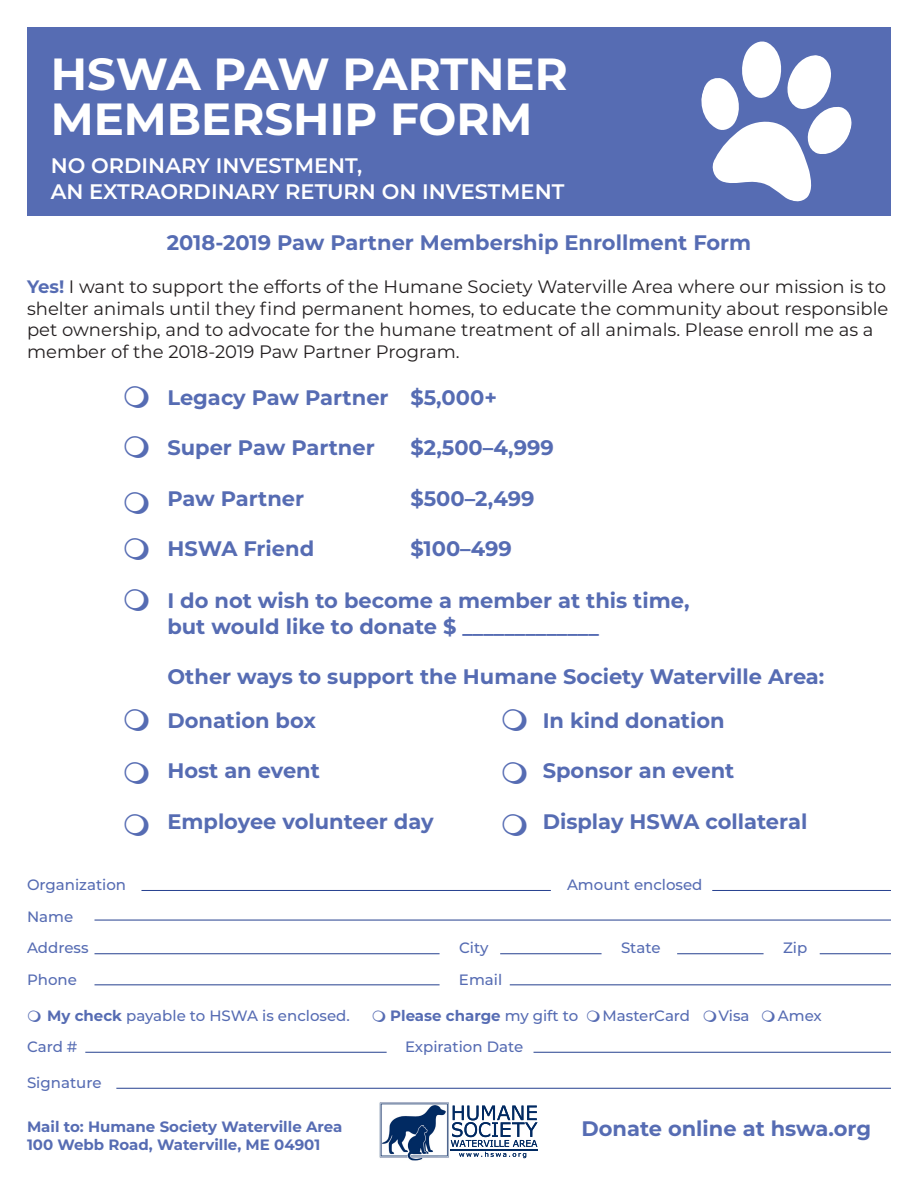
<style>
.page{position:relative;width:918px;height:1188px;background:#fff}
.page>*{position:absolute;margin:0;border:0;box-sizing:border-box;transform-origin:0 0}
.t1{font:700 45px/45px "Montserrat";color:#fff}
.t2{font:700 21px/25.2px "Montserrat";color:#566cb3}
.t3{font:600 21px/25.2px "Montserrat";color:#fff}
.t4{font:18px/21.6px "Montserrat";color:#231f20}
.t5{font:500 15px/31.5px "Montserrat";color:#566cb3}
.t6{font:700 15px/18px "Montserrat";color:#566cb3}
.s1{font-weight:700;color:#566cb3}
.s2{font-weight:700}
.s3{font-weight:500}
</style>
<div class="page">
<div style="left:27px;top:27px;width:864px;height:188px;background:#566cb3"></div>
<svg style="left:701px;top:41px;width:151px;height:161px"></svg>
<hr style="left:141px;top:890px;width:410px;height:1px;background:#25408f">
<hr style="left:94px;top:920px;width:797px;height:1px;background:#25408f">
<hr style="left:94px;top:953px;width:346px;height:1px;background:#25408f">
<hr style="left:500px;top:953px;width:102px;height:1px;background:#25408f">
<hr style="left:677px;top:953px;width:87px;height:1px;background:#25408f">
<hr style="left:820px;top:953px;width:71px;height:1px;background:#25408f">
<hr style="left:94px;top:984px;width:346px;height:1px;background:#25408f">
<hr style="left:510px;top:984px;width:381px;height:1px;background:#25408f">
<hr style="left:85px;top:1052px;width:302px;height:1px;background:#25408f">
<hr style="left:534px;top:1052px;width:357px;height:1px;background:#25408f">
<img style="left:379px;top:1102px;width:159px;height:59px">
<img style="left:485px;top:1152px;width:41px;height:6px">
<img style="left:451px;top:1140px;width:86px;height:7px">
<img style="left:452px;top:1122px;width:85px;height:15px">
<img style="left:451px;top:1150px;width:87px;height:1px">
<img style="left:453px;top:1106px;width:84px;height:14px">
<hr style="left:712px;top:890px;width:179px;height:1px;background:#25408f">
<hr style="left:116px;top:1088px;width:775px;height:1px;background:#25408f">
<h1 class="t1" style="left:51px;top:49px;width:519px">HSWA PAW PARTNER<br>MEMBERSHIP FORM</h1>
<p class="t3" style="left:51px;top:152px;width:515px">NO ORDINARY INVESTMENT,<br>AN EXTRAORDINARY RETURN ON INVESTMENT</p>
<p class="t2" style="left:167px;top:229px;width:586px">2018-2019 Paw Partner Membership Enrollment Form</p>
<p class="t4" style="left:27px;top:275px;width:863px"><span class="s1">Yes!</span> I want to support the efforts of the Humane Society Waterville Area where our mission is to shelter animals until they find permanent homes, to educate the community about responsible pet ownership, and to advocate for the humane treatment of all animals. Please enroll me as a member of the 2018-2019 Paw Partner Program.</p>
<p class="t2" style="left:167px;top:384px;width:331px">Legacy Paw Partner $5,000+</p>
<p class="t2" style="left:167px;top:434px;width:209px">Super Paw Partner</p>
<p class="t2" style="left:410px;top:434px;width:145px">$2,500–4,999</p>
<p class="t2" style="left:167px;top:485px;width:138px">Paw Partner</p>
<p class="t2" style="left:410px;top:485px;width:126px">$500–2,499</p>
<p class="t2" style="left:167px;top:535px;width:148px">HSWA Friend</p>
<p class="t2" style="left:410px;top:535px;width:103px">$100–499</p>
<p class="t2" style="left:167px;top:587px;width:524px">I do not wish to become a member at this time, but would like to donate $ _____________</p>
<p class="t2" style="left:167px;top:663px;width:659px">Other ways to support the Humane Society Waterville Area:</p>
<p class="t2" style="left:167px;top:707px;width:150px">Donation box</p>
<p class="t2" style="left:167px;top:757px;width:154px">Host an event</p>
<p class="t2" style="left:167px;top:808px;width:268px">Employee volunteer day</p>
<p class="t2" style="left:543px;top:707px;width:184px">In kind donation</p>
<p class="t2" style="left:543px;top:757px;width:193px">Sponsor an event</p>
<p class="t2" style="left:543px;top:808px;width:266px">Display HSWA collateral</p>
<p class="t5" style="left:27px;top:869px;width:101px">Organization</p>
<p class="t5" style="left:567px;top:869px;width:137px">Amount enclosed</p>
<p class="t5" style="left:27px;top:900px;width:63px">Name<br>Address</p>
<p class="t5" style="left:459px;top:932px;width:31px">City</p>
<p class="t5" style="left:621px;top:932px;width:41px">State</p>
<p class="t5" style="left:783px;top:932px;width:26px">Zip</p>
<p class="t5" style="left:27px;top:963px;width:52px">Phone</p>
<p class="t5" style="left:459px;top:963px;width:45px">Email</p>
<p class="t5" style="left:47px;top:999px;width:304px"><span class="s2">My check</span> payable to HSWA is enclosed.</p>
<p class="t6" style="left:390px;top:1006px;width:190px">Please charge <span class="s3">my gift to</span></p>
<p class="t5" style="left:603px;top:999px;width:89px">MasterCard</p>
<p class="t5" style="left:718px;top:999px;width:33px">Visa</p>
<p class="t5" style="left:778px;top:999px;width:46px">Amex</p>
<p class="t5" style="left:27px;top:1031px;width:52px">Card #</p>
<p class="t5" style="left:405px;top:1031px;width:120px">Expiration Date</p>
<p class="t5" style="left:27px;top:1067px;width:76px">Signature</p>
<p class="t6" style="left:27px;top:1116px;width:317px">Mail to: Humane Society Waterville Area<br>100 Webb Road, Waterville, ME 04901</p>
<p class="t2" style="left:581px;top:1114px;width:291px">Donate online at hswa.org</p>
</div>
